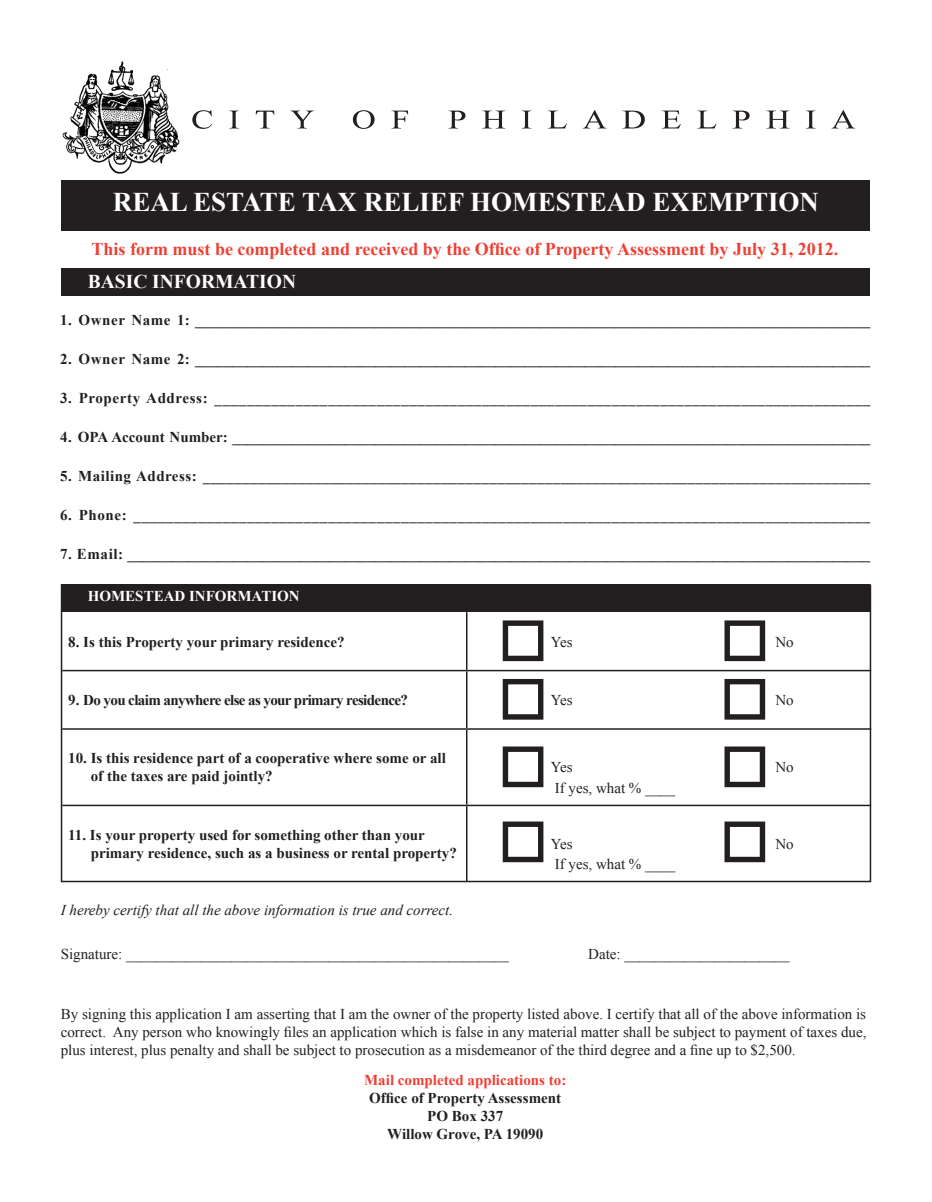
<style>
.page{position:relative;width:932px;height:1202px;background:#fff}
.page>*{position:absolute;margin:0;border:0;box-sizing:border-box;transform-origin:0 0}
.t1{font:700 27px "Times New Roman";color:#fff}
.t2{font:700 19.5px "Times New Roman";color:#fff}
.t3{font:700 18px "Times New Roman";color:#ee3f34}
.t4{font:700 15px/18px "Times New Roman";color:#231f20}
.t5{font:15px/18px "Times New Roman";color:#231f20;text-align:justify}
.t6{font:700 15px "Times New Roman";letter-spacing:.04em;color:#231f20}
.t7{font:700 15px "Times New Roman";letter-spacing:.03em;color:#231f20}
.t8{font:italic 15px "Times New Roman";color:#231f20}
.t9{font:700 15px "Times New Roman";letter-spacing:-.04em;color:#231f20}
.t10{font:700 15px "Times New Roman";color:#ee3f34}
.t11{font:700 15px "Times New Roman";color:#fff}
</style>
<div class="page">
<div style="left:62px;top:180px;width:808px;height:51px;background:#231f20"></div>
<img style="left:62px;top:61px;width:118px;height:113px">
<svg style="left:192px;top:110px;width:20px;height:19px"></svg>
<svg style="left:229px;top:111px;width:10px;height:17px"></svg>
<svg style="left:256px;top:111px;width:18px;height:17px"></svg>
<svg style="left:291px;top:111px;width:23px;height:17px"></svg>
<svg style="left:353px;top:110px;width:21px;height:19px"></svg>
<svg style="left:391px;top:111px;width:17px;height:17px"></svg>
<svg style="left:449px;top:111px;width:16px;height:17px"></svg>
<svg style="left:482px;top:111px;width:23px;height:17px"></svg>
<svg style="left:522px;top:111px;width:9px;height:17px"></svg>
<svg style="left:548px;top:111px;width:19px;height:17px"></svg>
<svg style="left:583px;top:110px;width:23px;height:18px"></svg>
<svg style="left:623px;top:111px;width:21px;height:17px"></svg>
<svg style="left:662px;top:111px;width:18px;height:17px"></svg>
<svg style="left:697px;top:111px;width:19px;height:17px"></svg>
<svg style="left:733px;top:111px;width:16px;height:17px"></svg>
<svg style="left:766px;top:111px;width:23px;height:17px"></svg>
<svg style="left:806px;top:111px;width:9px;height:17px"></svg>
<svg style="left:832px;top:110px;width:23px;height:18px"></svg>
<div style="left:61px;top:268px;width:809px;height:27px;background:#231f20"></div>
<div style="left:62px;top:584px;width:808px;height:27px;background:#231f20"></div>
<hr style="left:466px;top:612px;width:1px;height:58px;background:#231f20">
<hr style="left:62px;top:670px;width:404px;height:1px;background:#231f20">
<hr style="left:466px;top:670px;width:405px;height:1px;background:#231f20">
<hr style="left:466px;top:671px;width:1px;height:57px;background:#231f20">
<hr style="left:62px;top:728px;width:404px;height:1px;background:#231f20">
<hr style="left:466px;top:728px;width:405px;height:1px;background:#231f20">
<hr style="left:466px;top:729px;width:1px;height:75px;background:#231f20">
<hr style="left:62px;top:804px;width:404px;height:2px;background:#231f20">
<hr style="left:466px;top:804px;width:405px;height:2px;background:#231f20">
<hr style="left:466px;top:806px;width:1px;height:76px;background:#231f20">
<svg style="left:502px;top:620px;width:41px;height:41px"></svg>
<svg style="left:724px;top:620px;width:41px;height:41px"></svg>
<svg style="left:502px;top:679px;width:41px;height:40px"></svg>
<svg style="left:724px;top:679px;width:41px;height:40px"></svg>
<svg style="left:502px;top:746px;width:41px;height:41px"></svg>
<svg style="left:724px;top:746px;width:41px;height:41px"></svg>
<svg style="left:502px;top:821px;width:41px;height:41px"></svg>
<svg style="left:724px;top:821px;width:41px;height:41px"></svg>
<p class="t1" style="left:113px;top:183px;width:707px">REAL ESTATE TAX RELIEF HOMESTEAD EXEMPTION</p>
<p class="t3" style="left:91px;top:236px;width:748px">This form must be completed and received by the Office of Property Assessment by July 31, 2012.</p>
<p class="t2" style="left:88px;top:268px;width:210px">BASIC INFORMATION</p>
<p class="t6" style="left:60px;top:310px;width:811px">1. Owner Name 1: __________________________________________________________________________________________</p>
<p class="t6" style="left:60px;top:349px;width:811px">2. Owner Name 2: __________________________________________________________________________________________</p>
<p class="t6" style="left:60px;top:388px;width:812px">3. Property Address: _________________________________________________________________________________</p>
<p class="t4" style="left:60px;top:428px;width:811px">4. OPA Account Number: _____________________________________________________________________________________</p>
<p class="t7" style="left:60px;top:466px;width:811px">5. Mailing Address: ____________________________________________________________________________________</p>
<p class="t4" style="left:60px;top:506px;width:812px">6. Phone: ___________________________________________________________________________________________</p>
<p class="t4" style="left:60px;top:545px;width:812px">7. Email: ___________________________________________________________________________________________________</p>
<p class="t11" style="left:88px;top:585px;width:213px">HOMESTEAD INFORMATION</p>
<p class="t4" style="left:68px;top:632px;width:278px">8. Is this Property your primary residence?</p>
<p class="t5" style="left:551px;top:632px;width:23px">Yes</p>
<p class="t5" style="left:775px;top:632px;width:20px">No</p>
<p class="t9" style="left:68px;top:689px;width:341px">9. Do you claim anywhere else as your primary residence?</p>
<p class="t5" style="left:551px;top:690px;width:23px">Yes</p>
<p class="t5" style="left:775px;top:690px;width:20px">No</p>
<p class="t4" style="left:91px;top:749px;width:356px;text-indent:-22px">10. Is this residence part of a cooperative where some or all of the taxes are paid jointly?</p>
<p class="t5" style="left:551px;top:758px;width:23px">Yes</p>
<p class="t5" style="left:775px;top:758px;width:20px">No</p>
<p class="t5" style="left:554px;top:779px;width:122px">If yes, what % ____</p>
<p class="t4" style="left:91px;top:825px;width:367px;text-indent:-22px">11. Is your property used for something other than your primary residence, such as a business or rental property?</p>
<p class="t5" style="left:551px;top:834px;width:23px">Yes</p>
<p class="t5" style="left:775px;top:834px;width:20px">No</p>
<p class="t5" style="left:554px;top:854px;width:122px">If yes, what % ____</p>
<p class="t8" style="left:61px;top:900px;width:394px">I hereby certify that all the above information is true and correct.</p>
<p class="t5" style="left:61px;top:944px;width:449px">Signature: ___________________________________________________</p>
<p class="t5" style="left:588px;top:944px;width:203px">Date: ______________________</p>
<p class="t5" style="left:61px;top:1004px;width:807px">By signing this application I am asserting that I am the owner of the property listed above. I certify that all of the above information is correct. Any person who knowingly files an application which is false in any material matter shall be subject to payment of taxes due, plus interest, plus penalty and shall be subject to prosecution as a misdemeanor of the third degree and a fine up to $2,500.</p>
<p class="t10" style="left:364px;top:1069px;width:204px">Mail completed applications to:</p>
<p class="t4" style="left:369px;top:1088px;width:193px">Office of Property Assessment</p>
<p class="t4" style="left:427px;top:1106px;width:77px">PO Box 337</p>
<p class="t4" style="left:387px;top:1124px;width:157px">Willow Grove, PA 19090</p>
</div>
